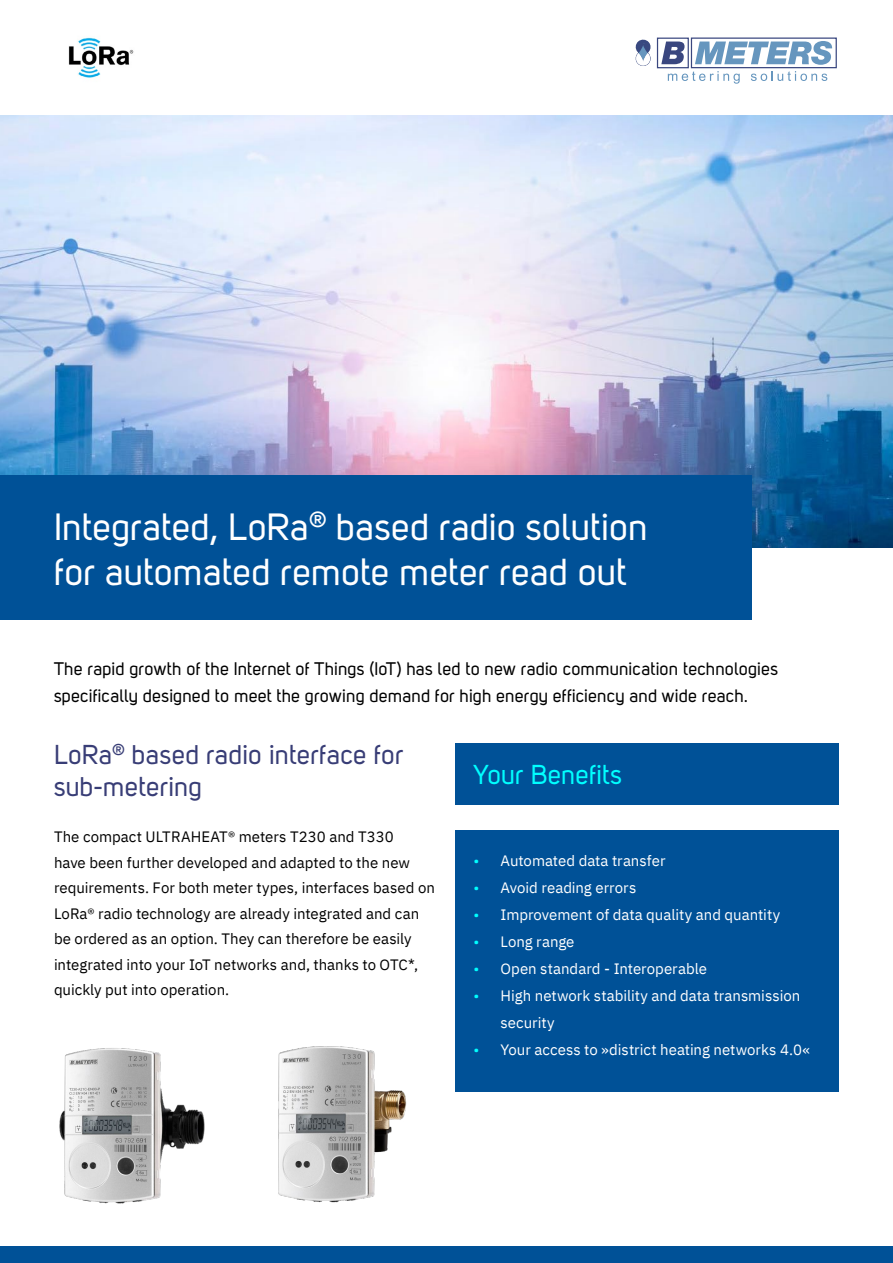
<style>
.page{position:relative;width:893px;height:1263px;background:#fff}
.page>*{position:absolute;margin:0;border:0;box-sizing:border-box;transform-origin:0 0}
.t1{font:37.5px/45px "Uni Sans Regular";color:#fff}
.t2{font:27px/32.4px "Uni Sans Regular";letter-spacing:.005em;color:#383d76}
.t3{font:27px "Uni Sans Regular";color:#0ff}
.t4{font:18px/27px "Uni Sans Regular";letter-spacing:.005em;color:#000}
.t5{font:15px/25.5px "IBM Plex Sans";color:#000}
.t6{font:15px/27px "IBM Plex Sans";color:#fff}
.s1{color:#0ff}
</style>
<div class="page">
<img style="left:0;top:116px;width:893px;height:432px">
<div style="left:0;top:475px;width:751px;height:145px;background:#005197"></div>
<svg style="left:661px;top:42px;width:23px;height:22px"></svg>
<svg style="left:695px;top:41px;width:137px;height:24px"></svg>
<div style="left:657px;top:38px;width:32px;height:30px;border:1px solid #3a477f"></div>
<div style="left:691px;top:38px;width:146px;height:30px;border:1px solid #3a477f"></div>
<svg style="left:668px;top:71px;width:72px;height:13px"></svg>
<svg style="left:751px;top:71px;width:76px;height:10px"></svg>
<svg style="left:635px;top:39px;width:16px;height:27px"></svg>
<img style="left:68px;top:37px;width:66px;height:41px">
<div style="left:455px;top:743px;width:384px;height:61px;background:#005197"></div>
<div style="left:455px;top:830px;width:384px;height:261px;background:#005197"></div>
<img style="left:59px;top:1048px;width:146px;height:156px">
<img style="left:278px;top:1046px;width:187px;height:157px">
<div style="left:0;top:1246px;width:893px;height:17px;background:#005197"></div>
<h1 class="t1" style="left:54px;top:504px;width:595px">Integrated, LoRa<sup>®</sup> based radio solution for automated remote meter read out</h1>
<p class="t4" style="left:54px;top:655px;width:726px">The rapid growth of the Internet of Things (IoT) has led to new radio communication technologies specifically designed to meet the growing demand for high energy efficiency and wide reach.</p>
<h2 class="t2" style="left:54px;top:738px;width:351px">LoRa<sup>®</sup> based radio interface for sub-metering</h2>
<p class="t5" style="left:54px;top:823px;width:383px">The compact ULTRAHEAT® meters T230 and T330<br>have been further developed and adapted to the new requirements. For both meter types, interfaces based on LoRa® radio technology are already integrated and can be ordered as an option. They can therefore be easily integrated into your IoT networks and, thanks to OTC*, quickly put into operation.</p>
<h2 class="t3" style="left:473px;top:759px;width:150px">Your Benefits</h2>
<p class="t6" style="left:473px;top:845px;width:194px"><span class="s1">•</span> Automated data transfer</p>
<p class="t6" style="left:473px;top:872px;width:164px"><span class="s1">•</span> Avoid reading errors</p>
<p class="t6" style="left:473px;top:899px;width:308px"><span class="s1">•</span> Improvement of data quality and quantity</p>
<p class="t6" style="left:473px;top:926px;width:103px"><span class="s1">•</span> Long range</p>
<p class="t6" style="left:473px;top:953px;width:235px"><span class="s1">•</span> Open standard - Interoperable</p>
<p class="t6" style="left:500px;top:980px;width:301px;text-indent:-27px"><span class="s1">•</span> High network stability and data transmission security</p>
<p class="t6" style="left:473px;top:1034px;width:338px"><span class="s1">•</span> Your access to »district heating networks 4.0«</p>
</div>
